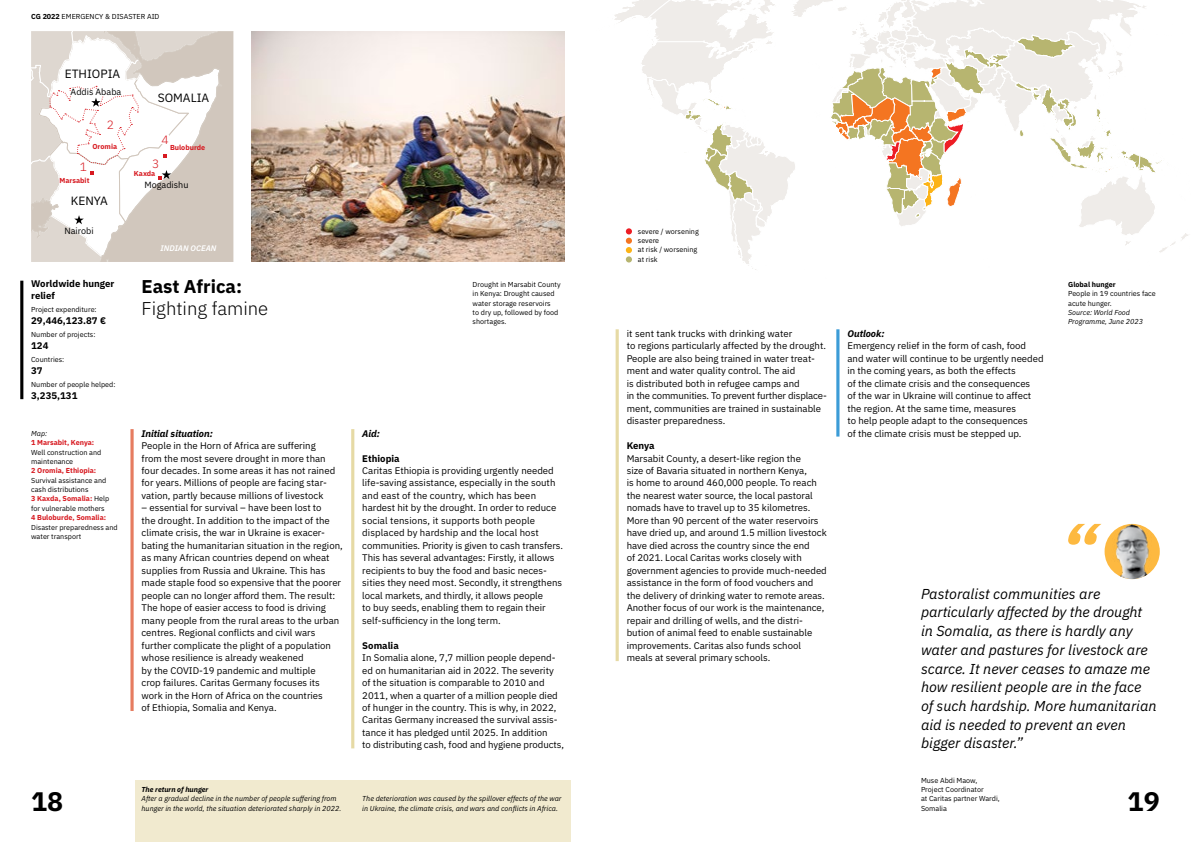
<style>
.page{position:relative;width:1191px;height:842px;background:#fff}
.page>*{position:absolute;margin:0;border:0;box-sizing:border-box;transform-origin:0 0}
.t1{font:700 26.8px "IBM Plex Sans";color:#000}
.t2{font:300 18.5px "IBM Plex Sans";color:#000}
.t3{font:700 18.5px "IBM Plex Sans";color:#000}
.t4{font:italic 14.4px/18.7px "IBM Plex Sans";color:#000}
.t5{font:12px "IBM Plex Sans";color:#000}
.t6{font:300 12px "IBM Plex Sans";color:#d71920}
.t7{font:9.6px/12.5px "IBM Plex Sans";color:#000}
.t8{font:700 9.6px/12.5px "IBM Plex Sans";color:#000}
.t9{font:italic 700 9.6px "IBM Plex Sans";color:#000}
.t10{font:9px "IBM Plex Sans";color:#000}
.t11{font:italic 600 8px "IBM Plex Sans";color:#fff}
.t12{font:7.2px/9.4px "IBM Plex Sans";color:#000}
.t13{font:italic 7.2px/9.4px "IBM Plex Sans";color:#000}
.t14{font:700 7.2px "IBM Plex Sans";color:#d71920}
.t15{font:italic 700 7.2px "IBM Plex Sans";color:#000}
.t16{font:700 7.2px "IBM Plex Sans";color:#000}
.s1{font-weight:700}
.s2{font-weight:700;color:#d71920}
</style>
<div class="page">
<svg style="left:31px;top:31px;width:202px;height:231px"></svg>
<div style="left:159px;top:135px;width:10px;height:9px;background:#fff"></div>
<div style="left:135px;top:781px;width:435px;height:61px;background:#f1eacf"></div>
<svg style="left:130px;top:429px;width:4px;height:282px"></svg>
<hr style="left:351px;top:429px;width:3px;height:319px;background:#e6daa5">
<svg style="left:615px;top:329px;width:4px;height:332px"></svg>
<hr style="left:836px;top:329px;width:3px;height:108px;background:#3c9cd7">
<img style="left:252px;top:31px;width:312px;height:231px">
<hr style="left:20px;top:281px;width:3px;height:118px;background:#000">
<img style="left:1104px;top:524px;width:55px;height:55px;border-radius:28px">
<svg style="left:1068px;top:524px;width:33px;height:21px"></svg>
<svg style="left:614px;top:0;width:27px;height:23px"></svg>
<svg style="left:641px;top:0;width:547px;height:270px"></svg>
<svg style="left:626px;top:228px;width:6px;height:34px"></svg>
<p class="t12" style="left:31px;top:11px;width:130px"><span class="s1">CG 2022</span> EMERGENCY &amp; DISASTER AID</p>
<p class="t5" style="left:65px;top:65px;width:57px">ETHIOPIA</p>
<p class="t10" style="left:71px;top:85px;width:52px">Addis Ababa</p>
<p class="t6" style="left:107px;top:115px;width:9px">2</p>
<p class="t5" style="left:158px;top:89px;width:53px">SOMALIA</p>
<p class="t6" style="left:161px;top:131px;width:9px">4</p>
<p class="t14" style="left:92px;top:141px;width:26px">Oromia</p>
<p class="t14" style="left:170px;top:142px;width:37px">Buloburde</p>
<p class="t6" style="left:80px;top:158px;width:9px">1</p>
<p class="t14" style="left:60px;top:174px;width:31px">Marsabit</p>
<p class="t6" style="left:152px;top:155px;width:9px">3</p>
<p class="t14" style="left:134px;top:167px;width:23px">Kaxda</p>
<p class="t10" style="left:144px;top:178px;width:45px">Mogadishu</p>
<p class="t5" style="left:71px;top:192px;width:39px">KENYA</p>
<p class="t10" style="left:64px;top:224px;width:31px">Nairobi</p>
<p class="t11" style="left:160px;top:241px;width:57px">INDIAN OCEAN</p>
<p class="t12" style="left:638px;top:226px;width:62px">severe / worsening severe<br>at risk / worsening at risk</p>
<p class="t8" style="left:31px;top:276px;width:85px">Worldwide hunger relief</p>
<p class="t12" style="left:31px;top:304px;width:67px">Project expenditure:</p>
<p class="t8" style="left:31px;top:314px;width:76px">29,446,123.87 €</p>
<p class="t12" style="left:31px;top:329px;width:66px">Number of projects:</p>
<p class="t8" style="left:31px;top:339px;width:19px">124</p>
<p class="t12" style="left:31px;top:354px;width:35px">Countries:</p>
<p class="t8" style="left:31px;top:364px;width:13px">37</p>
<p class="t12" style="left:31px;top:379px;width:86px">Number of people helped:</p>
<p class="t8" style="left:31px;top:389px;width:48px">3,235,131</p>
<p class="t13" style="left:31px;top:428px;width:18px">Map:</p>
<p class="t14" style="left:31px;top:437px;width:65px">1 Marsabit, Kenya:</p>
<p class="t12" style="left:31px;top:447px;width:72px">Well construction and maintenance</p>
<p class="t14" style="left:31px;top:465px;width:67px">2 Oromia, Ethiopia:</p>
<p class="t12" style="left:31px;top:475px;width:80px">Survival assistance and cash distributions<br><span class="s2">3 Kaxda, Somalia:</span> Help for vulnerable mothers</p>
<p class="t14" style="left:31px;top:512px;width:76px">4 Buloburde, Somalia:</p>
<p class="t12" style="left:31px;top:522px;width:88px">Disaster preparedness and water transport</p>
<h2 class="t3" style="left:142px;top:272px;width:102px">East Africa:</h2>
<h2 class="t2" style="left:142px;top:294px;width:128px">Fighting famine</h2>
<p class="t12" style="left:472px;top:279px;width:89px">Drought in Marsabit County in Kenya: Drought caused water storage reservoirs<br>to dry up, followed by food shortages.</p>
<p class="t9" style="left:142px;top:426px;width:73px">Initial situation:</p>
<p class="t7" style="left:142px;top:439px;width:195px">People in the Horn of Africa are suffering from the most severe drought in more than four decades. In some areas it has not rained for years. Millions of people are facing star&shy;vation, partly because millions of livestock</p>
<p class="t7" style="left:142px;top:501px;width:203px">– essential for survival – have been lost to<br>the drought. In addition to the impact of the climate crisis, the war in Ukraine is exacer&shy;bating the humanitarian situation in the region, as many African countries depend on wheat supplies from Russia and Ukraine. This has made staple food so expensive that the poorer people can no longer afford them. The result:<br>The hope of easier access to food is driving many people from the rural areas to the urban centres. Regional conflicts and civil wars further complicate the plight of a population whose resilience is already weakened<br>by the COVID-19 pandemic and multiple<br>crop failures. Caritas Germany focuses its work in the Horn of Africa on the countries<br>of Ethiopia, Somalia and Kenya.</p>
<p class="t9" style="left:362px;top:426px;width:19px">Aid:</p>
<p class="t8" style="left:362px;top:451px;width:39px">Ethiopia</p>
<p class="t7" style="left:362px;top:464px;width:202px">Caritas Ethiopia is providing urgently needed life-saving assistance, especially in the south and east of the country, which has been hardest hit by the drought. In order to reduce social tensions, it supports both people displaced by hardship and the local host communities. Priority is given to cash transfers.<br>This has several advantages: Firstly, it allows recipients to buy the food and basic neces&shy;sities they need most. Secondly, it strengthens local markets, and thirdly, it allows people<br>to buy seeds, enabling them to regain their self-sufficiency in the long term.</p>
<p class="t8" style="left:362px;top:638px;width:38px">Somalia</p>
<p class="t7" style="left:362px;top:651px;width:203px">In Somalia alone, 7,7 million people depend&shy;ed on humanitarian aid in 2022. The severity of the situation is comparable to 2010 and 2011, when a quarter of a million people died of hunger in the country. This is why, in 2022, Caritas Germany increased the survival assis&shy;tance it has pledged until 2025. In addition<br>to distributing cash, food and hygiene products,</p>
<p class="t7" style="left:626px;top:326px;width:202px">it sent tank trucks with drinking water<br>to regions particularly affected by the drought.<br>People are also being trained in water treat&shy;ment and water quality control. The aid<br>is distributed both in refugee camps and<br>in the communities. To prevent further displace&shy;ment, communities are trained in sustainable disaster preparedness.</p>
<p class="t8" style="left:626px;top:439px;width:29px">Kenya</p>
<p class="t7" style="left:626px;top:451px;width:202px">Marsabit County, a desert-like region the<br>size of Bavaria situated in northern Kenya,<br>is home to around 460,000 people. To reach the nearest water source, the local pastoral nomads have to travel up to 35 kilometres.<br>More than 90 percent of the water reservoirs have dried up, and around 1.5 million livestock have died across the country since the end<br>of 2021. Local Caritas works closely with government agencies to provide much-needed assistance in the form of food vouchers and the delivery of drinking water to remote areas.<br>Another focus of our work is the maintenance, repair and drilling of wells, and the distri&shy;bution of animal feed to enable sustainable improvements. Caritas also funds school meals at several primary schools.</p>
<p class="t9" style="left:847px;top:326px;width:39px">Outlook:</p>
<p class="t7" style="left:847px;top:339px;width:198px">Emergency relief in the form of cash, food and water will continue to be urgently needed in the coming years, as both the effects<br>of the climate crisis and the consequences<br>of the war in Ukraine will continue to affect the region. At the same time, measures<br>to help people adapt to the consequences<br>of the climate crisis must be stepped up.</p>
<p class="t16" style="left:1068px;top:279px;width:49px">Global hunger</p>
<p class="t12" style="left:1068px;top:288px;width:89px">People in 19 countries face acute hunger.</p>
<p class="t13" style="left:1068px;top:307px;width:76px">Source: World Food<br>Programme, June 2023</p>
<p class="t4" style="left:921px;top:583px;width:237px">Pastoralist communities are particularly affected by the drought in Somalia, as there is hardly any water and pastures for livestock are scarce. It never ceases to amaze me how resilient people are in the face of such hardship. More humanitarian aid is needed to prevent an even bigger disaster.”</p>
<p class="t12" style="left:921px;top:775px;width:80px">Muse Abdi Maow,<br>Project Coordinator<br>at Caritas partner Wardi,<br>Somalia</p>
<p class="t15" style="left:142px;top:784px;width:68px">The return of hunger</p>
<p class="t13" style="left:142px;top:794px;width:201px">After a gradual decline in the number of people suffering from hunger in the world, the situation deteriorated sharply in 2022.</p>
<p class="t13" style="left:362px;top:794px;width:201px">The deterioration was caused by the spillover effects of the war in Ukraine, the climate crisis, and wars and conflicts in Africa.</p>
<h1 class="t1" style="left:31px;top:780px;width:34px">18</h1>
<h1 class="t1" style="left:1127px;top:780px;width:34px">19</h1>
</div>
